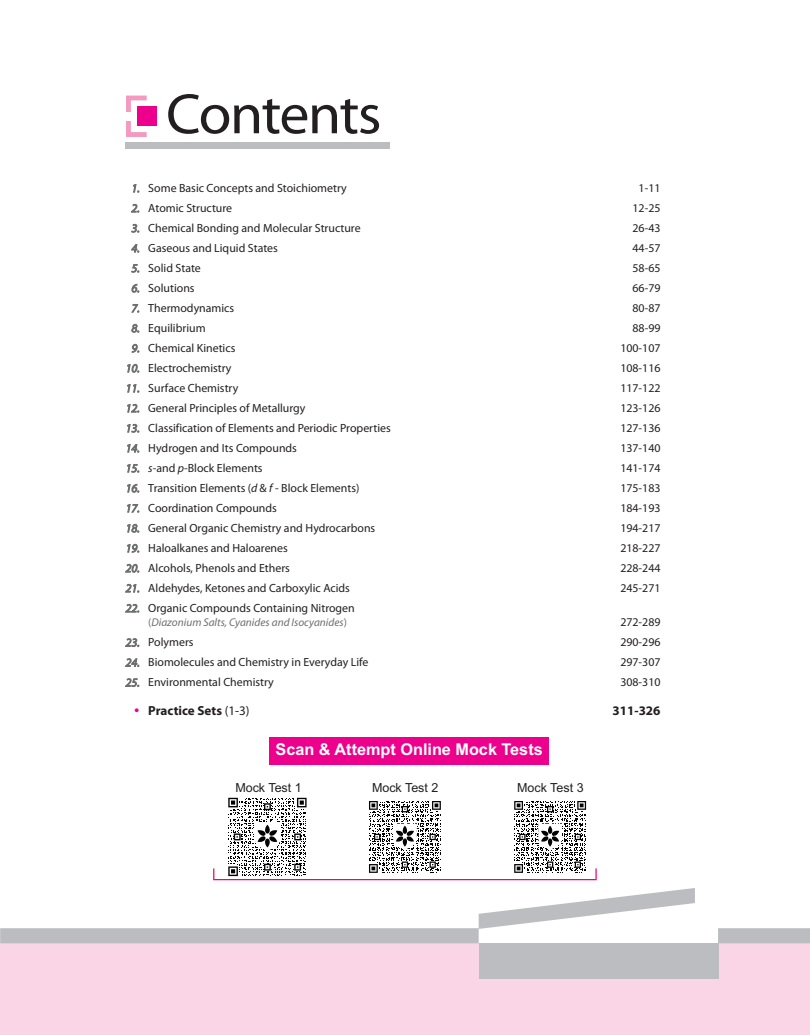
<style>
.page{position:relative;width:810px;height:1035px;background:#fff}
.page>*{position:absolute;margin:0;border:0;box-sizing:border-box;transform-origin:0 0}
.t1{font:57.25px "Myriad Pro";letter-spacing:-.03em;color:#231f20;scale:1.04 1}
.t2{font:700 16.25px "Arial";color:#fff}
.t3{font:700 13.12px "Myriad Pro";color:#231f20}
.t4{font:12.5px "Arial";color:#231f20}
.t5{font:11.88px "Myriad Pro";color:#231f20}
.t6{font:italic 11.25px "Myriad Pro";color:#6d6e70}
.s1{font-style:italic;color:#6d6e70}
.s2{font-style:italic}
.s3{font-style:normal}
.s4{font-weight:400}
</style>
<div class="page">
<div style="left:0;top:943px;width:810px;height:92px;background:#fad5e5"></div>
<svg style="left:0;top:888px;width:810px;height:55px"></svg>
<div style="left:479px;top:943px;width:240px;height:36px;background:#bbbdc0"></div>
<div style="left:126px;top:142px;width:264px;height:7px;background:#bbbdc0"></div>
<div style="left:137px;top:106px;width:20px;height:20px;background:#ec008c"></div>
<svg style="left:126px;top:96px;width:21px;height:41px"></svg>
<div style="left:124px;top:112px;width:9px;height:8px;background:#fff"></div>
<div style="left:269px;top:737px;width:280px;height:28px;background:#ec008c"></div>
<div style="left:213px;top:868px;width:384px;height:12px;border:1px solid #ec008c"></div>
<svg style="left:228px;top:798px;width:79px;height:78px"></svg>
<div style="left:366px;top:798px;width:78px;height:78px;background:#fff"></div>
<svg style="left:369px;top:801px;width:72px;height:72px"></svg>
<div style="left:511px;top:798px;width:78px;height:78px;background:#fff"></div>
<svg style="left:514px;top:801px;width:72px;height:72px"></svg>
<h1 class="t1" style="left:166px;top:90px;width:209px">Contents</h1>
<p class="t5" style="left:131px;top:183px;width:217px"><span class="s1">1.</span> Some Basic Concepts and Stoichiometry</p>
<p class="t5" style="left:639px;top:183px;width:23px">1-11</p>
<p class="t5" style="left:131px;top:203px;width:102px"><span class="s1">2.</span> Atomic Structure</p>
<p class="t5" style="left:633px;top:203px;width:30px">12-25</p>
<p class="t5" style="left:131px;top:223px;width:231px"><span class="s1">3.</span> Chemical Bonding and Molecular Structure</p>
<p class="t5" style="left:633px;top:223px;width:30px">26-43</p>
<p class="t5" style="left:131px;top:243px;width:148px"><span class="s1">4.</span> Gaseous and Liquid States</p>
<p class="t5" style="left:633px;top:243px;width:30px">44-57</p>
<p class="t5" style="left:131px;top:263px;width:71px"><span class="s1">5.</span> Solid State</p>
<p class="t5" style="left:633px;top:263px;width:30px">58-65</p>
<p class="t5" style="left:131px;top:283px;width:65px"><span class="s1">6.</span> Solutions</p>
<p class="t5" style="left:633px;top:283px;width:30px">66-79</p>
<p class="t5" style="left:131px;top:303px;width:104px"><span class="s1">7.</span> Thermodynamics</p>
<p class="t5" style="left:633px;top:303px;width:30px">80-87</p>
<p class="t5" style="left:131px;top:323px;width:76px"><span class="s1">8.</span> Equilibrium</p>
<p class="t5" style="left:633px;top:323px;width:30px">88-99</p>
<p class="t5" style="left:131px;top:343px;width:105px"><span class="s1">9.</span> Chemical Kinetics</p>
<p class="t5" style="left:620px;top:343px;width:42px">100-107</p>
<p class="t5" style="left:126px;top:363px;width:107px"><span class="s1">10.</span> Electrochemistry</p>
<p class="t5" style="left:620px;top:363px;width:42px">108-116</p>
<p class="t5" style="left:126px;top:383px;width:114px"><span class="s1">11.</span> Surface Chemistry</p>
<p class="t5" style="left:620px;top:383px;width:42px">117-122</p>
<p class="t5" style="left:126px;top:403px;width:181px"><span class="s1">12.</span> General Principles of Metallurgy</p>
<p class="t5" style="left:620px;top:403px;width:42px">123-126</p>
<p class="t5" style="left:126px;top:423px;width:267px"><span class="s1">13.</span> Classification of Elements and Periodic Properties</p>
<p class="t5" style="left:620px;top:423px;width:42px">127-136</p>
<p class="t5" style="left:126px;top:443px;width:173px"><span class="s1">14.</span> Hydrogen and Its Compounds</p>
<p class="t5" style="left:620px;top:443px;width:42px">137-140</p>
<p class="t5" style="left:126px;top:463px;width:139px"><span class="s1">15.</span> <span class="s2">s</span>-and <span class="s2">p</span>-Block Elements</p>
<p class="t5" style="left:620px;top:463px;width:42px">141-174</p>
<p class="t5" style="left:126px;top:483px;width:235px"><span class="s1">16.</span> Transition Elements (<span class="s2">d</span> &amp; <span class="s2">f</span> - Block Elements)</p>
<p class="t5" style="left:620px;top:483px;width:42px">175-183</p>
<p class="t5" style="left:126px;top:503px;width:153px"><span class="s1">17.</span> Coordination Compounds</p>
<p class="t5" style="left:620px;top:503px;width:42px">184-193</p>
<p class="t5" style="left:126px;top:523px;width:251px"><span class="s1">18.</span> General Organic Chemistry and Hydrocarbons</p>
<p class="t5" style="left:620px;top:523px;width:42px">194-217</p>
<p class="t5" style="left:126px;top:543px;width:164px"><span class="s1">19.</span> Haloalkanes and Haloarenes</p>
<p class="t5" style="left:620px;top:543px;width:42px">218-227</p>
<p class="t5" style="left:126px;top:563px;width:166px"><span class="s1">20.</span> Alcohols, Phenols and Ethers</p>
<p class="t5" style="left:620px;top:563px;width:42px">228-244</p>
<p class="t5" style="left:126px;top:583px;width:226px"><span class="s1">21.</span> Aldehydes, Ketones and Carboxylic Acids</p>
<p class="t5" style="left:620px;top:583px;width:42px">245-271</p>
<p class="t5" style="left:126px;top:603px;width:231px"><span class="s1">22.</span> Organic Compounds Containing Nitrogen</p>
<p class="t6" style="left:148px;top:618px;width:200px"><span class="s3">(</span>Diazonium Salts, Cyanides and Isocyanides<span class="s3">)</span></p>
<p class="t5" style="left:620px;top:618px;width:42px">272-289</p>
<p class="t5" style="left:126px;top:638px;width:70px"><span class="s1">23.</span> Polymers</p>
<p class="t5" style="left:620px;top:638px;width:42px">290-296</p>
<p class="t5" style="left:126px;top:658px;width:244px"><span class="s1">24.</span> Biomolecules and Chemistry in Everyday Life</p>
<p class="t5" style="left:620px;top:658px;width:42px">297-307</p>
<p class="t5" style="left:126px;top:678px;width:150px"><span class="s1">25.</span> Environmental Chemistry</p>
<p class="t5" style="left:620px;top:678px;width:42px">308-310</p>
<p class="t3" style="left:148px;top:705px;width:103px">Practice Sets <span class="s4">(1-3)</span></p>
<p class="t3" style="left:613px;top:705px;width:49px">311-326</p>
<h2 class="t2" style="left:276px;top:743px;width:269px">Scan &amp; Attempt Online Mock Tests</h2>
<p class="t4" style="left:235px;top:783px;width:68px">Mock Test 1</p>
<p class="t4" style="left:372px;top:783px;width:68px">Mock Test 2</p>
<p class="t4" style="left:517px;top:783px;width:68px">Mock Test 3</p>
</div>
